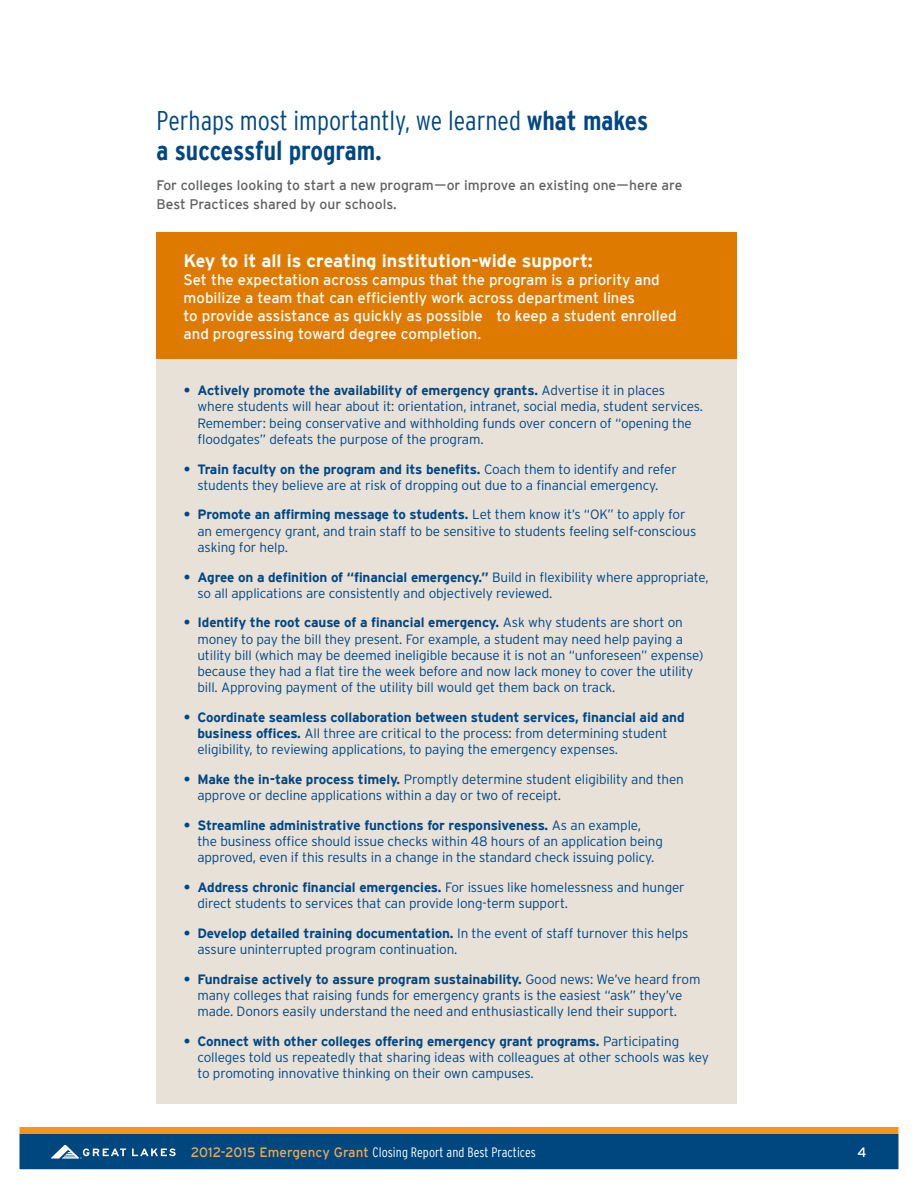
<style>
.page{position:relative;width:918px;height:1188px;background:#fff}
.page>*{position:absolute;margin:0;border:0;box-sizing:border-box;transform-origin:0 0}
.t1{font:300 condensed 27px/30px "Interstate";color:#004784}
.t2{font:700 18px "Interstate";color:#fff}
.t3{font:15px/18px "Interstate";color:#fff}
.t4{font:13.8px/19.5px "Interstate";color:#5f6062}
.t5{font:300 13.5px/16.2px "Interstate";letter-spacing:-.01em;color:#004784}
.t6{font:300 condensed 13.5px "Interstate";letter-spacing:.005em;color:#fff}
.t7{font:13.5px "Interstate";color:#fff}
.s1{font-weight:700}
.s2{font-weight:400;font-stretch:normal;color:#eaa959}
</style>
<div class="page">
<div style="left:0;top:1127px;width:918px;height:49px;background:#f7941e"></div>
<div style="left:1px;top:1134px;width:917px;height:54px;background:#00467f"></div>
<svg style="left:132px;top:1148px;width:44px;height:8px"></svg>
<svg style="left:51px;top:1145px;width:75px;height:14px"></svg>
<div style="left:157px;top:359px;width:580px;height:745px;background:#e8e1d8"></div>
<div style="left:157px;top:232px;width:580px;height:127px;background:#df7a00"></div>
<div style="left:0;top:1px;width:918px;height:1187px;border:20px solid #fff"></div>
<h2 class="t1" style="left:157px;top:105px;width:493px">Perhaps most importantly, we learned <span class="s1">what makes a successful program.</span></h2>
<p class="t4" style="left:157px;top:175px;width:527px">For colleges looking to start a new program—or improve an existing one—here are<br>Best Practices shared by our schools.</p>
<h3 class="t2" style="left:184px;top:250px;width:411px">Key to it all is creating institution-wide support:</h3>
<p class="t3" style="left:184px;top:270px;width:494px">Set the expectation across campus that the program is a priority and mobilize a team that can efficiently work across department lines<br>to provide assistance as quickly as possible to keep a student enrolled and progressing toward degree completion.</p>
<p class="t5" style="left:197px;top:382px;width:507px;text-indent:-13px"><span class="s1">• Actively promote the availability of emergency grants.</span> Advertise it in places where students will hear about it: orientation, intranet, social media, student services.<br>Remember: being conservative and withholding funds over concern of “opening the foodgates” defeats the purpose of the program.</p>
<p class="t5" style="left:184px;top:461px;width:494px;text-align:center"><span class="s1">• Train faculty on the program and its benefits.</span> Coach them to identify and refer students they believe are at risk of dropping out due to a fnancial emergency.</p>
<p class="t5" style="left:197px;top:506px;width:500px;text-indent:-13px"><span class="s1">• Promote an affirming message to students.</span> Let them know it’s “OK” to apply for an emergency grant, and train staff to be sensitive to students feeling self-conscious asking for help.</p>
<p class="t5" style="left:197px;top:569px;width:513px;text-indent:-13px"><span class="s1">• Agree on a definition of “financial emergency.”</span> Build in fexibility where appropriate, so all applications are consistently and objectively reviewed.</p>
<p class="t5" style="left:197px;top:614px;width:508px;text-indent:-13px"><span class="s1">• Identify the root cause of a financial emergency.</span> Ask why students are short on money to pay the bill they present. For example, a student may need help paying a utility bill (which may be deemed ineligible because it is not an “unforeseen” expense) because they had a fat tire the week before and now lack money to cover the utility bill. Approving payment of the utility bill would get them back on track.</p>
<p class="t5" style="left:197px;top:709px;width:489px;text-indent:-13px"><span class="s1">• Coordinate seamless collaboration between student services, financial aid and business offices.</span> All three are critical to the process: from determining student eligibility, to reviewing applications, to paying the emergency expenses.</p>
<p class="t5" style="left:197px;top:771px;width:488px;text-indent:-13px"><span class="s1">• Make the in-take process timely.</span> Promptly determine student eligibility and then approve or decline applications within a day or two of receipt.</p>
<p class="t5" style="left:197px;top:817px;width:467px;text-indent:-13px"><span class="s1">• Streamline administrative functions for responsiveness.</span> As an example, the business offce should issue checks within 48 hours of an application being approved, even if this results in a change in the standard check issuing policy.</p>
<p class="t5" style="left:197px;top:879px;width:489px;text-indent:-13px"><span class="s1">• Address chronic financial emergencies.</span> For issues like homelessness and hunger direct students to services that can provide long-term support.</p>
<p class="t5" style="left:197px;top:925px;width:493px;text-indent:-13px"><span class="s1">• Develop detailed training documentation.</span> In the event of staff turnover this helps assure uninterrupted program continuation.</p>
<p class="t5" style="left:197px;top:971px;width:505px;text-indent:-13px"><span class="s1">• Fundraise actively to assure program sustainability.</span> Good news: We’ve heard from many colleges that raising funds for emergency grants is the easiest “ask” they’ve made. Donors easily understand the need and enthusiastically lend their support.</p>
<p class="t5" style="left:197px;top:1033px;width:513px;text-indent:-13px"><span class="s1">• Connect with other colleges offering emergency grant programs.</span> Participating colleges told us repeatedly that sharing ideas with colleagues at other schools was key to promoting innovative thinking on their own campuses.</p>
<p class="t6" style="left:191px;top:1144px;width:347px"><span class="s2">2012-2015 Emergency Grant</span> Closing Report and Best Practices</p>
<p class="t7" style="left:858px;top:1144px;width:11px">4</p>
</div>
